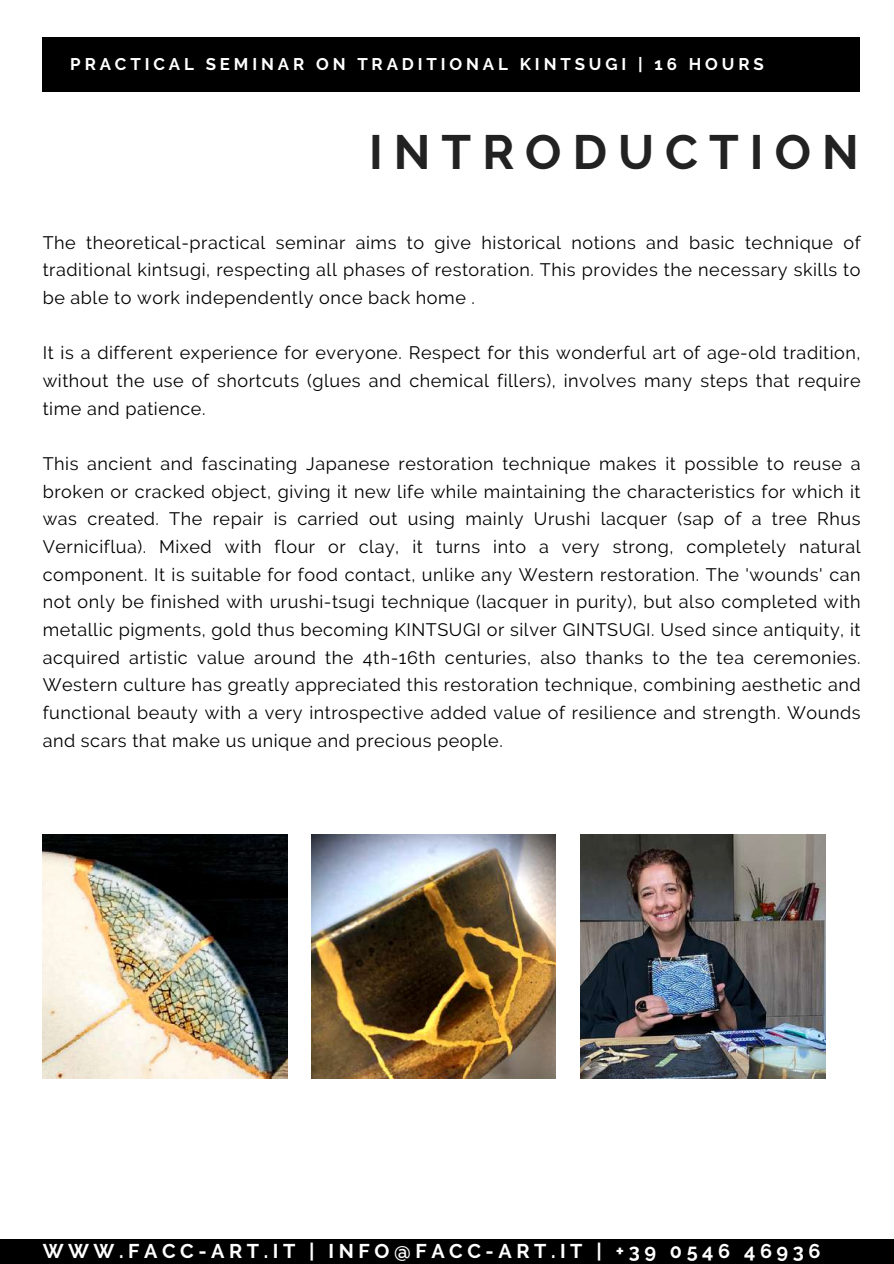
<style>
.page{position:relative;width:894px;height:1264px;background:#fff}
.page>*{position:absolute;margin:0;border:0;box-sizing:border-box;transform-origin:0 0}
.t1{font:700 48px "Raleway";letter-spacing:.23em;color:#222}
.t2{font:700 19.8px "Raleway";letter-spacing:.23em;color:#fff}
.t3{font:18px/27.6px "Raleway";letter-spacing:.03em;color:#000;text-align:justify}
.t4{font:700 16.8px "Raleway";letter-spacing:.23em;color:#fff}
</style>
<div class="page">
<div style="left:43px;top:38px;width:816px;height:54px;background:#000"></div>
<div style="left:0;top:1239px;width:893px;height:24px;background:#000"></div>
<img style="left:43px;top:834px;width:244px;height:244px">
<img style="left:311px;top:834px;width:244px;height:244px">
<img style="left:580px;top:834px;width:245px;height:244px">
<p class="t4" style="left:70px;top:54px;width:694px">PRACTICAL SEMINAR ON TRADITIONAL KINTSUGI | 16 HOURS</p>
<h1 class="t1" style="left:369px;top:124px;width:491px">INTRODUCTION</h1>
<p class="t3" style="left:43px;top:228px;width:819px">The theoretical-practical seminar aims to give historical notions and basic technique of traditional kintsugi, respecting all phases of restoration. This provides the necessary skills to be able to work independently once back home .</p>
<p class="t3" style="left:43px;top:339px;width:819px">It is a different experience for everyone. Respect for this wonderful art of age-old tradition, without the use of shortcuts (glues and chemical fillers), involves many steps that require time and patience.</p>
<p class="t3" style="left:43px;top:450px;width:819px">This ancient and fascinating Japanese restoration technique makes it possible to reuse a broken or cracked object, giving it new life while maintaining the characteristics for which it was created. The repair is carried out using mainly Urushi lacquer (sap of a tree Rhus Verniciflua). Mixed with flour or clay, it turns into a very strong, completely natural component. It is suitable for food contact, unlike any Western restoration. The 'wounds' can not only be finished with urushi-tsugi technique (lacquer in purity), but also completed with metallic pigments, gold thus becoming KINTSUGI or silver GINTSUGI. Used since antiquity, it acquired artistic value around the 4th-16th centuries, also thanks to the tea ceremonies.<br>Western culture has greatly appreciated this restoration technique, combining aesthetic and functional beauty with a very introspective added value of resilience and strength. Wounds and scars that make us unique and precious people.</p>
<p class="t2" style="left:43px;top:1239px;width:779px">WWW.FACC-ART.IT | INFO@FACC-ART.IT | +39 0546 46936</p>
</div>
